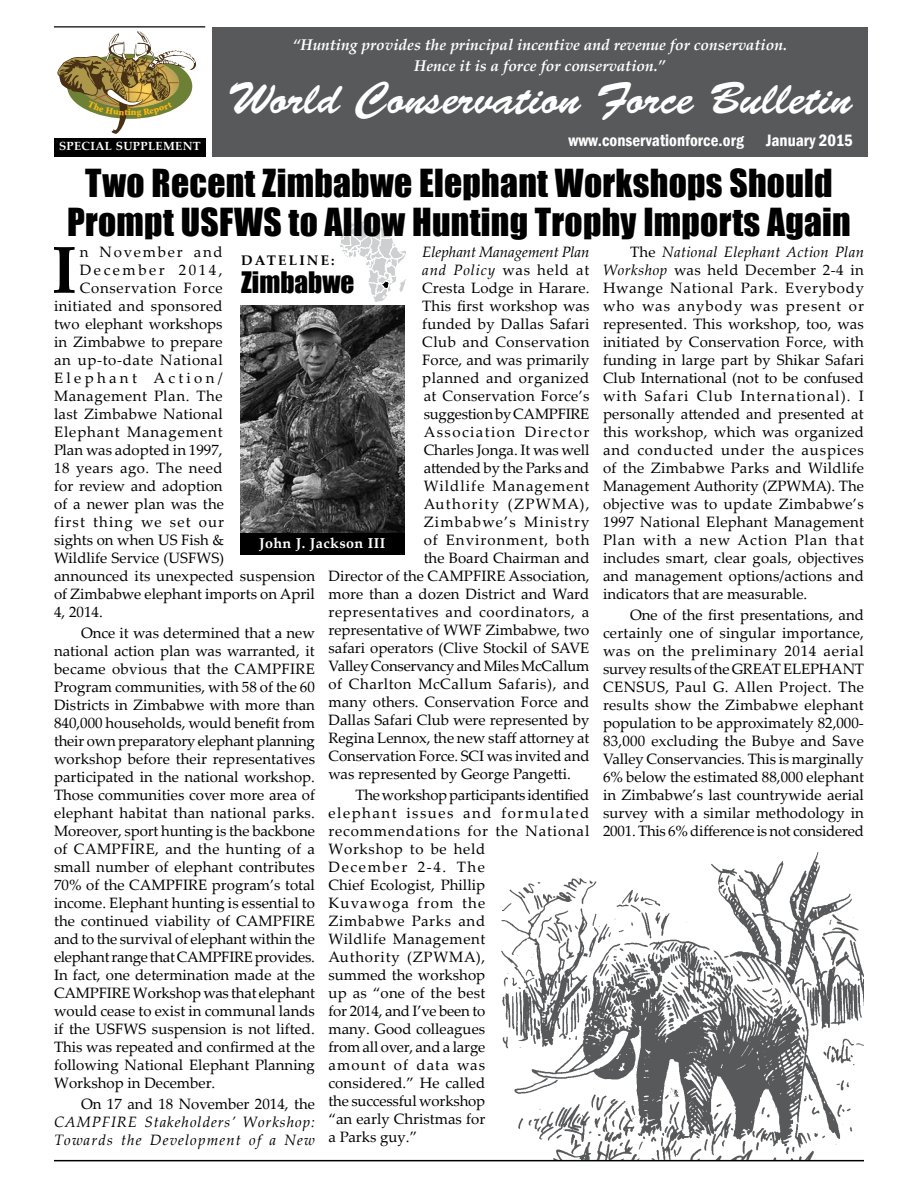
<style>
.page{position:relative;width:918px;height:1188px;background:#fff}
.page>*{position:absolute;margin:0;border:0;box-sizing:border-box;transform-origin:0 0}
.t1{font:700 66.45px "Palatino Linotype";color:#000}
.t2{font:45.15px "Brush Script Std";color:#fff}
.t3{font:35.55px/39px "Impact";letter-spacing:.01em;color:#000;text-align:center}
.t4{font:700 35.55px/71.1px "Minion Pro";color:#000}
.t5{font:27.15px "Impact";color:#000}
.t6{font:600 condensed 16.95px "Franklin Gothic";color:#fff}
.t7{font:italic 700 15.6px/21.1px "Palatino Linotype";color:#fff;text-align:center}
.t8{font:15px/18px "Palatino Linotype";letter-spacing:.005em;color:#000;text-align:justify}
.t9{font:italic 15px/18px "Palatino Linotype";letter-spacing:.06em;color:#000}
.t10{font:15px "Palatino Linotype";letter-spacing:.045em;color:#000}
.t11{font:15px "Palatino Linotype";letter-spacing:.035em;color:#000}
.t12{font:15px "Palatino Linotype";letter-spacing:.03em;color:#000}
.t13{font:15px "Palatino Linotype";letter-spacing:.075em;color:#000}
.t14{font:15px "Palatino Linotype";letter-spacing:.07em;color:#000}
.t15{font:15px "Palatino Linotype";letter-spacing:-.015em;color:#000}
.t16{font:italic 15px "Palatino Linotype";color:#000}
.t17{font:15px "Palatino Linotype";letter-spacing:.025em;color:#000}
.t18{font:15px "Palatino Linotype";letter-spacing:-.02em;color:#000}
.t19{font:15px "Palatino Linotype";letter-spacing:.095em;color:#000}
.t20{font:15px "Palatino Linotype";letter-spacing:.04em;color:#000}
.t21{font:15px "Palatino Linotype";letter-spacing:.06em;color:#000}
.t22{font:15px "Palatino Linotype";letter-spacing:.05em;color:#000}
.t23{font:15px "Palatino Linotype";letter-spacing:.085em;color:#000}
.t24{font:15px "Palatino Linotype";letter-spacing:.22em;color:#000}
.t25{font:15px "Palatino Linotype";letter-spacing:.17em;color:#000}
.t26{font:15px "Palatino Linotype";letter-spacing:.12em;color:#000}
.t27{font:700 14.4px "Palatino Linotype";letter-spacing:.03em;color:#fff}
.t28{font:700 13.8px "Palatino Linotype";letter-spacing:.16em;color:#000}
.t29{font:700 11.85px "Palatino Linotype";letter-spacing:.03em;color:#fff}
.t30{font:900 9.3px "Minion Std";color:#fdb913;scale:1.08 1}
.s1{font-style:normal}
.s2{font-style:italic}
</style>
<div class="page">
<div style="left:212px;top:27px;width:655px;height:129px;background:#58595b"></div>
<div style="left:54px;top:138px;width:152px;height:18px;background:#000"></div>
<hr style="left:54px;top:26px;width:151px;height:1px;background:#000">
<hr style="left:54px;top:1160px;width:810px;height:1px;background:#000">
<svg style="left:340px;top:221px;width:65px;height:81px"></svg>
<div style="left:240px;top:532px;width:164px;height:23px;background:#000"></div>
<img style="left:240px;top:306px;width:164px;height:227px">
<img style="left:496px;top:852px;width:368px;height:308px">
<svg style="left:57px;top:31px;width:139px;height:103px"></svg>
<p class="t7" style="left:293px;top:33px;width:496px">“Hunting provides the principal incentive and revenue for conservation.<br>Hence it is a force for conservation.”</p>
<h2 class="t2" style="left:227px;top:74px;width:626px">World Conservation Force Bulletin</h2>
<p class="t30" style="left:128px;top:108px;width:4px">i</p>
<p class="t29" style="left:59px;top:138px;width:143px">SPECIAL SUPPLEMENT</p>
<p class="t6" style="left:569px;top:129px;width:177px">www.conservationforce.org</p>
<p class="t6" style="left:766px;top:129px;width:88px">January 2015</p>
<h3 class="t3" style="left:67px;top:162px;width:785px">Two Recent Zimbabwe Elephant Workshops Should<br>Prompt USFWS to Allow Hunting Trophy Imports Again</h3>
<h1 class="t1" style="left:51px;top:223px;width:27px">I</h1>
<p class="t26" style="left:80px;top:241px;width:144px">n November and</p>
<p class="t16" style="left:422px;top:241px;width:169px">Elephant Management Plan</p>
<p class="t9" style="left:422px;top:260px;width:169px">and Policy <span class="s1">was held at</span></p>
<p class="t8" style="left:422px;top:278px;width:169px">Cresta Lodge in Harare.</p>
<p class="t8" style="left:422px;top:296px;width:169px">This first workshop was</p>
<p class="t8" style="left:422px;top:314px;width:169px">funded by Dallas Safari</p>
<p class="t12" style="left:422px;top:331px;width:169px">Club and Conservation</p>
<p class="t8" style="left:422px;top:350px;width:169px">Force, and was primarily</p>
<p class="t12" style="left:422px;top:367px;width:169px">planned and organized</p>
<p class="t8" style="left:424px;top:386px;width:167px">at Conservation Force’s</p>
<p class="t18" style="left:424px;top:403px;width:167px">suggestion by CAMPFIRE</p>
<p class="t19" style="left:424px;top:421px;width:167px">Association Director</p>
<p class="t8" style="left:424px;top:440px;width:167px">Charles Jonga. It was well</p>
<p class="t8" style="left:424px;top:458px;width:167px">attended by the Parks and</p>
<p class="t14" style="left:424px;top:475px;width:167px">Wildlife Management</p>
<p class="t23" style="left:424px;top:493px;width:167px">Authority (ZPWMA),</p>
<p class="t13" style="left:424px;top:511px;width:167px">Zimbabwe’s Ministry</p>
<p class="t14" style="left:424px;top:529px;width:167px">of Environment, both</p>
<p class="t8" style="left:424px;top:548px;width:167px">the Board Chairman and</p>
<p class="t8" style="left:329px;top:566px;width:263px">Director of the CAMPFIRE Association,</p>
<p class="t8" style="left:329px;top:584px;width:262px">more than a dozen District and Ward</p>
<p class="t10" style="left:329px;top:601px;width:262px">representatives and coordinators, a</p>
<p class="t8" style="left:329px;top:620px;width:262px">representative of WWF Zimbabwe, two</p>
<p class="t8" style="left:329px;top:638px;width:262px">safari operators (Clive Stockil of SAVE</p>
<p class="t15" style="left:329px;top:655px;width:263px">Valley Conservancy and Miles McCallum</p>
<p class="t11" style="left:329px;top:673px;width:263px">of Charlton McCallum Safaris), and</p>
<p class="t8" style="left:329px;top:692px;width:262px">many others. Conservation Force and</p>
<p class="t8" style="left:329px;top:710px;width:262px">Dallas Safari Club were represented by</p>
<p class="t8" style="left:329px;top:728px;width:263px">Regina Lennox, the new staff attorney at</p>
<p class="t8" style="left:329px;top:746px;width:263px">Conservation Force. SCI was invited and</p>
<p class="t8" style="left:329px;top:764px;width:244px">was represented by George Pangetti.</p>
<p class="t8" style="left:329px;top:785px;width:262px;text-align:left;text-indent:27px">The workshop participants identified elephant issues and formulated recommendations for the National<br>Workshop to be held<br>December 2-4. The<br>Chief Ecologist, Phillip<br>Kuvawoga from the<br>Zimbabwe Parks and<br>Wildlife Management<br>Authority (ZPWMA),<br>summed the workshop<br>up as “one of the best<br>for 2014, and I’ve been to<br>many. Good colleagues<br>from all over, and a large<br>amount of data was<br>considered.” He called<br>the successful workshop<br>“an early Christmas for<br>a Parks guy.”</p>
<p class="t28" style="left:241px;top:250px;width:95px">DATELINE:</p>
<h3 class="t5" style="left:241px;top:261px;width:115px">Zimbabwe</h3>
<p class="t25" style="left:80px;top:259px;width:144px">December 2014,</p>
<p class="t22" style="left:80px;top:277px;width:144px">Conservation Force</p>
<p class="t17" style="left:54px;top:295px;width:170px">initiated and sponsored</p>
<p class="t8" style="left:54px;top:314px;width:170px">two elephant workshops</p>
<p class="t8" style="left:54px;top:332px;width:170px">in Zimbabwe to prepare</p>
<p class="t10" style="left:54px;top:349px;width:170px">an up-to-date National</p>
<p class="t24" style="left:54px;top:367px;width:170px">Elephant Action/</p>
<p class="t20" style="left:54px;top:385px;width:170px">Management Plan. The</p>
<p class="t8" style="left:54px;top:404px;width:170px">last Zimbabwe National</p>
<p class="t21" style="left:54px;top:421px;width:170px">Elephant Management</p>
<p class="t8" style="left:54px;top:440px;width:170px">Plan was adopted in 1997,</p>
<p class="t11" style="left:54px;top:457px;width:170px">18 years ago. The need</p>
<p class="t8" style="left:54px;top:476px;width:170px">for review and adoption</p>
<p class="t8" style="left:54px;top:494px;width:172px">of a newer plan was the</p>
<p class="t13" style="left:54px;top:511px;width:172px">first thing we set our</p>
<p class="t8" style="left:54px;top:530px;width:172px">sights on when US Fish &amp;</p>
<p class="t8" style="left:54px;top:548px;width:172px">Wildlife Service (USFWS)</p>
<p class="t8" style="left:54px;top:566px;width:263px">announced its unexpected suspension</p>
<p class="t8" style="left:54px;top:584px;width:263px">of Zimbabwe elephant imports on April</p>
<p class="t8" style="left:54px;top:602px;width:50px">4, 2014.</p>
<p class="t8" style="left:54px;top:623px;width:263px;text-indent:27px">Once it was determined that a new national action plan was warranted, it became obvious that the CAMPFIRE Program communities, with 58 of the 60<br>Districts in Zimbabwe with more than 840,000 households, would benefit from their own preparatory elephant planning workshop before their representatives participated in the national workshop.<br>Those communities cover more area of elephant habitat than national parks.<br>Moreover, sport hunting is the backbone of CAMPFIRE, and the hunting of a small number of elephant contributes 70% of the CAMPFIRE program’s total income. Elephant hunting is essential to the continued viability of CAMPFIRE and to the survival of elephant within the elephant range that CAMPFIRE provides.<br>In fact, one determination made at the CAMPFIRE Workshop was that elephant would cease to exist in communal lands if the USFWS suspension is not lifted.<br>This was repeated and confirmed at the following National Elephant Planning Workshop in December.</p>
<p class="t8" style="left:81px;top:1095px;width:236px">On 17 and 18 November 2014, the</p>
<p class="t9" style="left:54px;top:1113px;width:262px">CAMPFIRE Stakeholders’ Workshop:<br>Towards the Development of a New</p>
<h3 class="t4" style="left:-13px;top:478px;width:287px">UNTING REPORT<br>UNTING REPORT</h3>
<p class="t27" style="left:259px;top:533px;width:128px">John J. Jackson III</p>
<p class="t8" style="left:603px;top:242px;width:263px;text-indent:27px">The <span class="s2">National Elephant Action Plan Workshop</span> was held December 2-4 in Hwange National Park. Everybody who was anybody was present or represented. This workshop, too, was initiated by Conservation Force, with funding in large part by Shikar Safari Club International (not to be confused with Safari Club International). I personally attended and presented at this workshop, which was organized and conducted under the auspices of the Zimbabwe Parks and Wildlife Management Authority (ZPWMA). The objective was to update Zimbabwe’s 1997 National Elephant Management Plan with a new Action Plan that includes smart, clear goals, objectives and management options/actions and indicators that are measurable.</p>
<p class="t8" style="left:603px;top:605px;width:263px;text-indent:27px">One of the first presentations, and certainly one of singular importance, was on the preliminary 2014 aerial survey results of the GREAT ELEPHANT CENSUS, Paul G. Allen Project. The results show the Zimbabwe elephant population to be approximately 82,000- 83,000 excluding the Bubye and Save Valley Conservancies. This is marginally 6% below the estimated 88,000 elephant in Zimbabwe’s last countrywide aerial survey with a similar methodology in 2001. This 6% difference is not considered</p>
</div>
